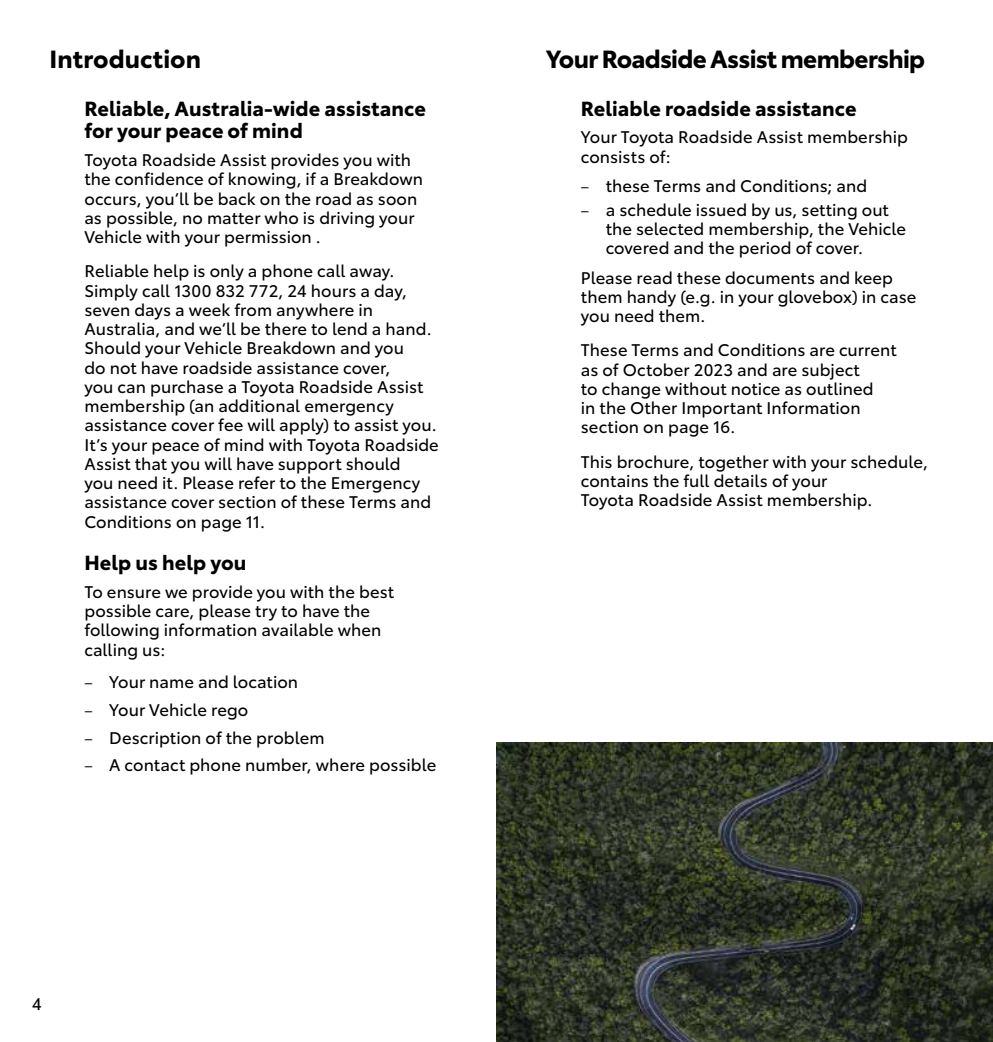
<style>
.page{position:relative;width:993px;height:1042px;background:#fff}
.page>*{position:absolute;margin:0;border:0;box-sizing:border-box;transform-origin:0 0}
.t1{font:700 24.5px "Toyota Type";letter-spacing:-.025em;color:#000}
.t2{font:700 24.5px "Toyota Type";color:#000}
.t3{font:700 20.12px/22.8px "Toyota Type";letter-spacing:.005em;color:#000}
.t4{font:16.62px/19.2px "Toyota Type";letter-spacing:.005em;color:#000}
.s1{font-family:"Myriad Pro"}
</style>
<div class="page">
<img style="left:496px;top:742px;width:496px;height:300px">
<h1 class="t2" style="left:50px;top:40px;width:153px">Introduction</h1>
<p class="t3" style="left:84px;top:95px;width:343px">Reliable, Australia-wide assistance for your peace of mind</p>
<p class="t4" style="left:84px;top:149px;width:340px">Toyota Roadside Assist provides you with the confidence of knowing, if a Breakdown occurs, you’ll be back on the road as soon as possible, no matter who is driving your Vehicle with your permission .</p>
<p class="t4" style="left:84px;top:260px;width:356px">Reliable help is only a phone call away.<br>Simply call 1300 832 772, 24 hours a day, seven days a week from anywhere in Australia, and we’ll be there to lend a hand.<br>Should your Vehicle Breakdown and you<br>do not have roadside assistance cover,<br>you can purchase a Toyota Roadside Assist membership (an additional emergency assistance cover fee will apply) to assist you.<br>It’s your peace of mind with Toyota Roadside Assist that you will have support should<br>you need it. Please refer to the Emergency assistance cover section of these Terms and Conditions on page 11.</p>
<p class="t3" style="left:84px;top:550px;width:163px">Help us help you</p>
<p class="t4" style="left:84px;top:581px;width:311px">To ensure we provide you with the best possible care, please try to have the following information available when calling us:</p>
<p class="t4" style="left:84px;top:671px;width:215px"><span class="s1">–</span> Your name and location</p>
<p class="t4" style="left:84px;top:699px;width:165px"><span class="s1">–</span> Your Vehicle rego</p>
<p class="t4" style="left:84px;top:727px;width:242px"><span class="s1">–</span> Description of the problem</p>
<p class="t4" style="left:84px;top:754px;width:353px"><span class="s1">–</span> A contact phone number, where possible</p>
<p class="t4" style="left:32px;top:993px;width:11px">4</p>
<h1 class="t1" style="left:546px;top:40px;width:380px">Your Roadside Assist membership</h1>
<p class="t3" style="left:580px;top:95px;width:277px">Reliable roadside assistance</p>
<p class="t4" style="left:580px;top:126px;width:328px">Your Toyota Roadside Assist membership consists of:</p>
<p class="t4" style="left:580px;top:175px;width:288px"><span class="s1">–</span> these Terms and Conditions; and</p>
<p class="t4" style="left:605px;top:199px;width:302px;text-indent:-25px"><span class="s1">–</span> a schedule issued by us, setting out the selected membership, the Vehicle covered and the period of cover.</p>
<p class="t4" style="left:580px;top:267px;width:337px">Please read these documents and keep them handy (e.g. in your glovebox) in case you need them.</p>
<p class="t4" style="left:580px;top:339px;width:317px">These Terms and Conditions are current as of October 2023 and are subject<br>to change without notice as outlined<br>in the Other Important Information section on page 16.</p>
<p class="t4" style="left:580px;top:450px;width:348px">This brochure, together with your schedule, contains the full details of your<br>Toyota Roadside Assist membership.</p>
</div>
